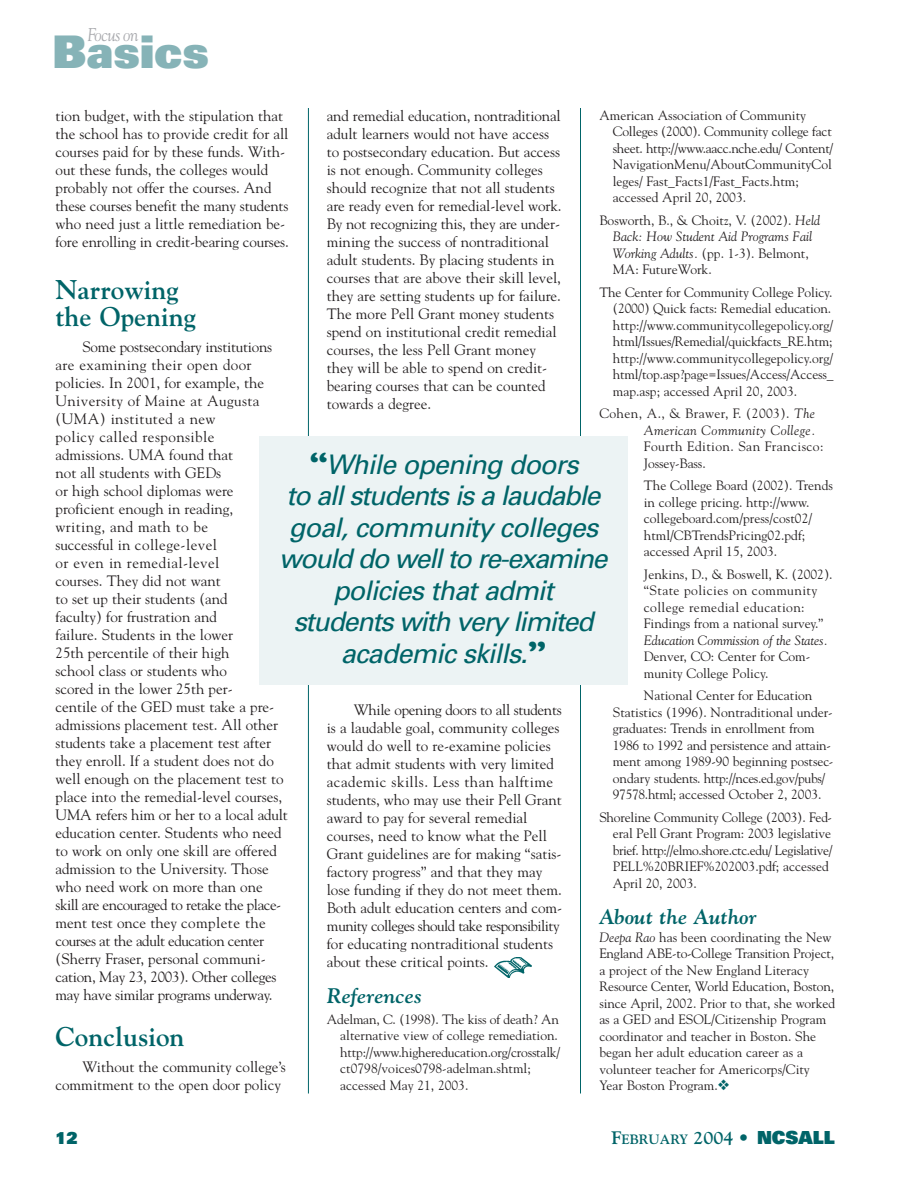
<style>
.page{position:relative;width:918px;height:1188px;background:#fff}
.page>*{position:absolute;margin:0;border:0;box-sizing:border-box;transform-origin:0 0}
.t1{font:900 45px "Univers";color:#86b3b7}
.t2{font:italic 27px/31.5px "Univers";color:#006468;text-align:center}
.t3{font:700 27px/27px "Goudy";color:#006468}
.t4{font:italic 700 21px "Goudy";color:#006468}
.t5{font:italic 18.3px "Goudy";letter-spacing:-.03em;color:#a8a9ad;scale:.9 1}
.t6{font:900 16.5px "Univers";color:#006468;scale:.95 1}
.t7{font:15px/18px "Goudy";color:#231f20}
.t8{font:13.5px/16.5px "Goudy";color:#231f20}
.t9{font:13.5px/16.5px "Goudy";letter-spacing:.03em;color:#231f20}
.t10{font:italic 13.5px/16.5px "Goudy";letter-spacing:.03em;color:#231f20;text-align:right}
.t11{font:italic 13.5px "Goudy";letter-spacing:-.01em;color:#231f20}
.t12{font:700 13.5px "Goudy";color:#006468}
.s1{font-style:italic}
.s2{font-style:normal}
.s3{color:#006468}
.s4{font-family:"Goudy Heavyface";font-size:31.5px}
.s5{font-size:18px}
.s6{font-family:"Univers";font-weight:900;font-size:18px}
</style>
<div class="page">
<hr style="left:308px;top:108px;width:1px;height:986px;background:#006468">
<hr style="left:580px;top:108px;width:1px;height:986px;background:#006468">
<div style="left:259px;top:436px;width:369px;height:248px;background:#ecf3f4"></div>
<img style="left:494px;top:957px;width:38px;height:21px">
<p class="t5" style="left:88px;top:28px;width:58px">Focus on</p>
<h1 class="t1" style="left:53px;top:36px;width:158px">Basics</h1>
<p class="t7" style="left:56px;top:108px;width:235px">tion budget, with the stipulation that the school has to provide credit for all courses paid for by these funds. With&shy;out these funds, the colleges would probably not offer the courses. And these courses benefit the many students who need just a little remediation be&shy;fore enrolling in credit-bearing courses.</p>
<h2 class="t3" style="left:56px;top:279px;width:142px">Narrowing the Opening</h2>
<p class="t7" style="left:56px;top:339px;width:234px;text-indent:27px">Some postsecondary institutions are examining their open door policies. In 2001, for example, the<br>University of Maine at Augusta (UMA) instituted a new<br>policy called responsible<br>admissions. UMA found that<br>not all students with GEDs<br>or high school diplomas were proficient enough in reading,<br>writing, and math to be<br>successful in college-level<br>or even in remedial-level<br>courses. They did not want<br>to set up their students (and<br>faculty) for frustration and<br>failure. Students in the lower<br>25th percentile of their high<br>school class or students who<br>scored in the lower 25th per-<br>centile of the GED must take a pre&shy;admissions placement test. All other students take a placement test after they enroll. If a student does not do well enough on the placement test to place into the remedial-level courses,<br>UMA refers him or her to a local adult education center. Students who need to work on only one skill are offered admission to the University. Those who need work on more than one skill are encouraged to retake the place&shy;ment test once they complete the courses at the adult education center (Sherry Fraser, personal communi&shy;cation, May 23, 2003). Other colleges may have similar programs underway.</p>
<h2 class="t3" style="left:56px;top:1026px;width:131px">Conclusion</h2>
<p class="t7" style="left:56px;top:1059px;width:232px;text-indent:27px">Without the community college’s commitment to the open door policy</p>
<p class="t7" style="left:327px;top:108px;width:236px">and remedial education, nontraditional adult learners would not have access to postsecondary education. But access is not enough. Community colleges should recognize that not all students are ready even for remedial-level work.<br>By not recognizing this, they are under&shy;mining the success of nontraditional adult students. By placing students in courses that are above their skill level, they are setting students up for failure.<br>The more Pell Grant money students spend on institutional credit remedial courses, the less Pell Grant money they will be able to spend on credit&shy;bearing courses that can be counted towards a degree.</p>
<p class="t8" style="left:613px;top:108px;width:222px;text-indent:-14px">American Association of Community Colleges (2000). Community college fact sheet. http://www.aacc.nche.edu/ Content/ NavigationMenu/AboutCommunityCol leges/ Fast_Facts1/Fast_Facts.htm; accessed April 20, 2003.</p>
<p class="t8" style="left:613px;top:213px;width:209px;text-indent:-14px">Bosworth, B., &amp; Choitz, V. (2002). <span class="s1">Held<br>Back: How Student Aid Programs Fail<br>Working Adults.</span> (pp. 1-3). Belmont,<br>MA: FutureWork.</p>
<p class="t8" style="left:613px;top:285px;width:222px;text-indent:-14px">The Center for Community College Policy. (2000) Quick facts: Remedial education. http://www.communitycollegepolicy.org/ html/Issues/Remedial/quickfacts_RE.htm; http://www.communitycollegepolicy.org/ html/top.asp?page=Issues/Access/Access_ map.asp; accessed April 20, 2003.</p>
<p class="t10" style="left:599px;top:407px;width:218px"><span class="s2">Cohen, A., &amp; Brawer, F. (2003).</span> The<br>American Community College.</p>
<p class="t9" style="left:644px;top:439px;width:181px">Fourth Edition. San Francisco:<br>Jossey-Bass.</p>
<p class="t8" style="left:644px;top:478px;width:191px">The College Board (2002). Trends in college pricing. http://www. collegeboard.com/press/cost02/ html/CBTrendsPricing02.pdf; accessed April 15, 2003.</p>
<p class="t9" style="left:644px;top:567px;width:190px">Jenkins, D., &amp; Boswell, K. (2002). “State policies on community college remedial education:<br>Findings from a national survey.”</p>
<p class="t11" style="left:644px;top:635px;width:186px">Education Commission of the States.</p>
<p class="t8" style="left:644px;top:649px;width:168px">Denver, CO: Center for Com&shy;munity College Policy.</p>
<p class="t8" style="left:613px;top:688px;width:222px;text-indent:31px">National Center for Education Statistics (1996). Nontraditional under&shy;graduates: Trends in enrollment from 1986 to 1992 and persistence and attain&shy;ment among 1989-90 beginning postsec&shy;ondary students. http://nces.ed.gov/pubs/ 97578.html; accessed October 2, 2003.</p>
<p class="t8" style="left:613px;top:810px;width:221px;text-indent:-14px">Shoreline Community College (2003). Fed&shy;eral Pell Grant Program: 2003 legislative brief. http://elmo.shore.ctc.edu/ Legislative/ PELL%20BRIEF%202003.pdf; accessed April 20, 2003.</p>
<h3 class="t4" style="left:599px;top:908px;width:159px">About the Author</h3>
<p class="t8" style="left:599px;top:930px;width:237px"><span class="s1">Deepa Rao</span> has been coordinating the New England ABE-to-College Transition Project, a project of the New England Literacy Resource Center, World Education, Boston, since April, 2002. Prior to that, she worked as a GED and ESOL/Citizenship Program coordinator and teacher in Boston. She began her adult education career as a volunteer teacher for Americorps/City Year Boston Program.<span class="s3">❖</span></p>
<h2 class="t2" style="left:279px;top:452px;width:335px"><span class="s4">“</span>While opening doors<br>to allstudentsisa laudable goal,community colleges would do wellto re-examine policies thatadmit studentswith very limited academic skills.<span class="s4">”</span></h2>
<p class="t7" style="left:327px;top:702px;width:237px;text-indent:27px">While opening doors to all students is a laudable goal, community colleges would do well to re-examine policies that admit students with very limited academic skills. Less than halftime students, who may use their Pell Grant award to pay for several remedial courses, need to know what the Pell Grant guidelines are for making “satis&shy;factory progress” and that they may lose funding if they do not meet them.<br>Both adult education centers and com&shy;munity colleges should take responsibility for educating nontraditional students about these critical points.</p>
<h3 class="t4" style="left:327px;top:987px;width:97px">References</h3>
<p class="t8" style="left:340px;top:1012px;width:221px;text-indent:-14px">Adelman, C. (1998). The kiss of death? An alternative view of college remediation. http://www.highereducation.org/crosstalk/ ct0798/voices0798-adelman.shtml; accessed May 21, 2003.</p>
<p class="t6" style="left:56px;top:1132px;width:25px">12</p>
<p class="t12" style="left:612px;top:1134px;width:225px"><span class="s5">F</span>EBRUARY <span class="s5">2004</span> <span class="s6">• NCSALL</span></p>
</div>
